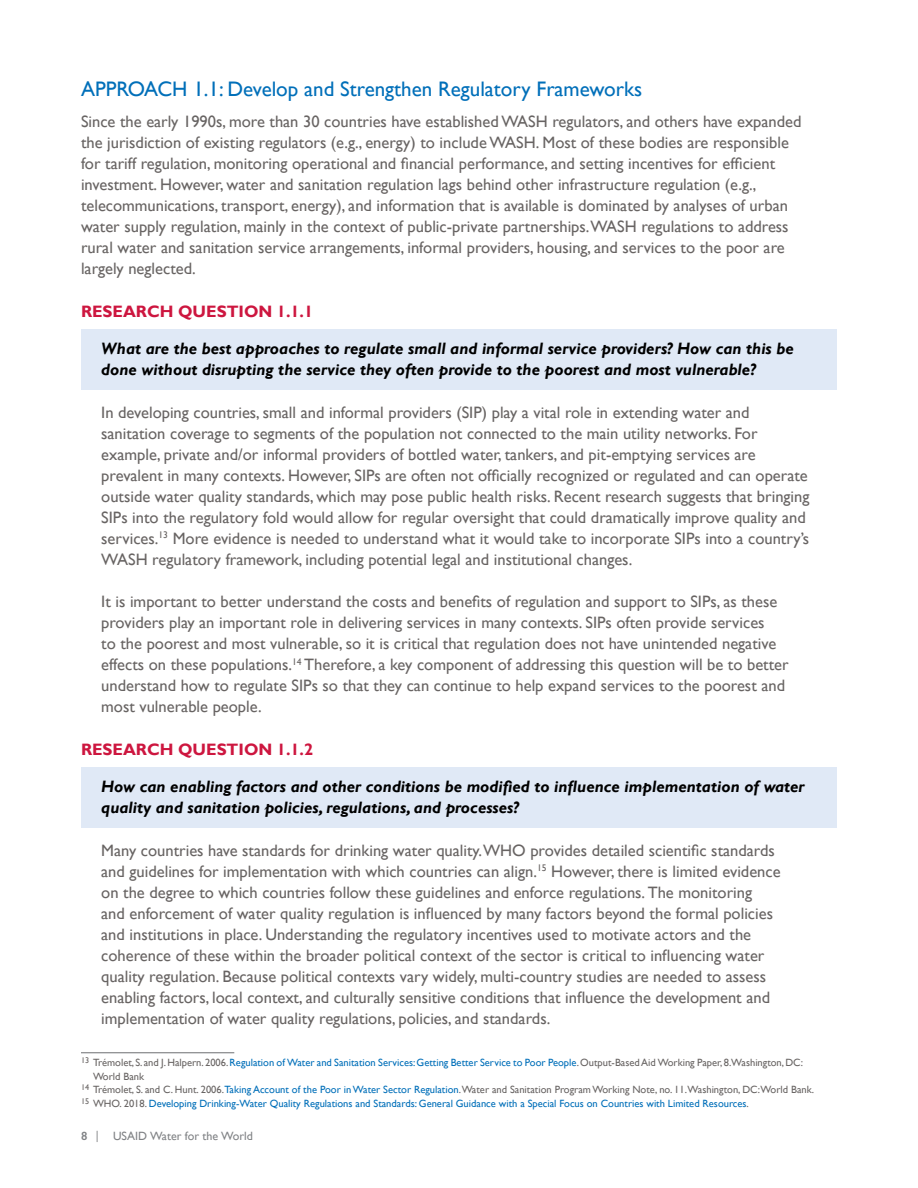
<style>
.page{position:relative;width:918px;height:1188px;background:#fff}
.page>*{position:absolute;margin:0;border:0;box-sizing:border-box;transform-origin:0 0}
.t1{font:21px "Gill Sans";color:#006fb9}
.t2{font:16.5px/21px "Gill Sans";color:#686463}
.t3{font:italic 700 16.5px/21px "Gill Sans";color:#000}
.t4{font:700 16.5px "Gill Sans";color:#cd163f}
.t5{font:12px "Gill Sans";color:#808285}
.t6{font:10.5px "Gill Sans";color:#686463}
.t7{font:10.5px "Gill Sans";color:#006fb9}
.s1{color:#006fb9}
.s2{color:#686463}
.s3{font-weight:600}
.s4{font-family:"Lato"}
</style>
<div class="page">
<div style="left:81px;top:329px;width:756px;height:61px;background:#e0e9f6"></div>
<div style="left:81px;top:768px;width:756px;height:60px;background:#e0e9f6"></div>
<hr style="left:81px;top:1052px;width:153px;height:1px;background:#6d6e71">
<h1 class="t1" style="left:81px;top:76px;width:563px">APPROACH 1.1: Develop and Strengthen Regulatory Frameworks</h1>
<p class="t2" style="left:81px;top:112px;width:722px">Since the early 1990s, more than 30 countries have established WASH regulators, and others have expanded the jurisdiction of existing regulators (e.g., energy) to include WASH. Most of these bodies are responsible for tariff regulation, monitoring operational and financial performance, and setting incentives for efficient investment. However, water and sanitation regulation lags behind other infrastructure regulation (e.g., telecommunications, transport, energy), and information that is available is dominated by analyses of urban water supply regulation, mainly in the context of public-private partnerships.WASH regulations to address rural water and sanitation service arrangements, informal providers, housing, and services to the poor are largely neglected.</p>
<h2 class="t4" style="left:81px;top:301px;width:234px">RESEARCH QUESTION 1.1.1</h2>
<h3 class="t3" style="left:101px;top:339px;width:694px">What are the best approaches to regulate small and informal service providers? How can this be done without disrupting the service they often provide to the poorest and most vulnerable?</h3>
<p class="t2" style="left:101px;top:402px;width:710px">In developing countries, small and informal providers (SIP) play a vital role in extending water and sanitation coverage to segments of the population not connected to the main utility networks. For example, private and/or informal providers of bottled water, tankers, and pit-emptying services are prevalent in many contexts. However, SIPs are often not officially recognized or regulated and can operate outside water quality standards, which may pose public health risks. Recent research suggests that bringing SIPs into the regulatory fold would allow for regular oversight that could dramatically improve quality and services.<sup>13</sup> More evidence is needed to understand what it would take to incorporate SIPs into a country’s WASH regulatory framework, including potential legal and institutional changes.</p>
<p class="t2" style="left:101px;top:592px;width:689px">It is important to better understand the costs and benefits of regulation and support to SIPs, as these providers play an important role in delivering services in many contexts. SIPs often provide services<br>to the poorest and most vulnerable, so it is critical that regulation does not have unintended negative effects on these populations.<sup>14</sup> Therefore, a key component of addressing this question will be to better understand how to regulate SIPs so that they can continue to help expand services to the poorest and most vulnerable people.</p>
<h2 class="t4" style="left:81px;top:739px;width:234px">RESEARCH QUESTION 1.1.2</h2>
<h3 class="t3" style="left:101px;top:777px;width:705px">How can enabling factors and other conditions be modified to influence implementation of water quality and sanitation policies, regulations, and processes?</h3>
<p class="t2" style="left:101px;top:840px;width:681px">Many countries have standards for drinking water quality.WHO provides detailed scientific standards and guidelines for implementation with which countries can align.<sup>15</sup> However, there is limited evidence on the degree to which countries follow these guidelines and enforce regulations. The monitoring<br>and enforcement of water quality regulation is influenced by many factors beyond the formal policies and institutions in place. Understanding the regulatory incentives used to motivate actors and the coherence of these within the broader political context of the sector is critical to influencing water quality regulation. Because political contexts vary widely, multi-country studies are needed to assess enabling factors, local context, and culturally sensitive conditions that influence the development and implementation of water quality regulations, policies, and standards.</p>
<p class="t6" style="left:81px;top:1057px;width:724px"><sup>13</sup> Trémolet, S. and J. Halpern. 2006. <span class="s1">Regulation of Water and Sanitation Services: Getting Better Service to Poor People</span>. Output-Based Aid Working Paper, 8.Washington, DC:</p>
<p class="t6" style="left:93px;top:1070px;width:53px">World Bank</p>
<p class="t6" style="left:81px;top:1084px;width:735px"><sup>14</sup> Trémolet, S. and C. Hunt. 2006.<span class="s1">Taking Account of the Poor in Water Sector Regulation</span>.Water and Sanitation Program Working Note, no. 11.Washington, DC:World Bank.</p>
<p class="t7" style="left:81px;top:1097px;width:669px"><sup>15</sup> <span class="s2">WHO. 2018.</span> Developing Drinking-Water Quality Regulations and Standards: General Guidance with a Special Focus on Countries with Limited Resources<span class="s2">.</span></p>
<p class="t5" style="left:81px;top:1129px;width:173px"><span class="s3">8</span> <span class="s4">|</span> USAID Water for the World</p>
</div>
